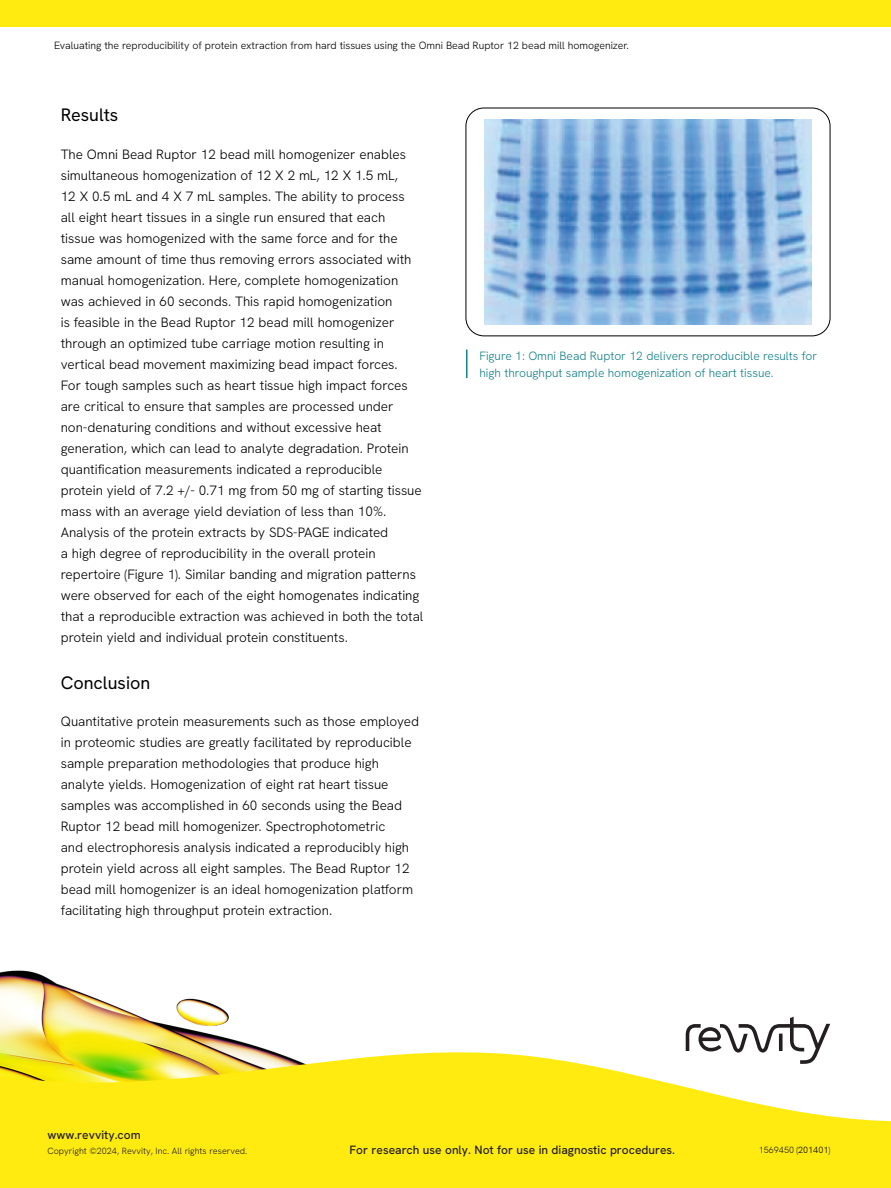
<style>
.page{position:relative;width:891px;height:1188px;background:#fff}
.page>*{position:absolute;margin:0;border:0;box-sizing:border-box;transform-origin:0 0}
.Sub_Head{font:18px "Hanken Grotesk";color:#000}
.Body_Copy{font:300 13.5px/21px "Hanken Grotesk";color:#000}
.Captions{font:300 12px/16.5px "Hanken Grotesk";color:#148087}
.t1{font:12px "Hanken Grotesk";color:#231f20}
.t2{font:300 10.5px "Hanken Grotesk";color:#000}
.t3{font:300 9px "Hanken Grotesk";color:#231f20}
.s1{color:#000}
</style>
<div class="page">
<img style="left:0;top:970px;width:265px;height:79px">
<svg style="left:0;top:1049px;width:891px;height:139px;background:#fcec2f"></svg>
<div style="left:0;top:0;width:891px;height:26px;background:#ffeb0f"></div>
<svg style="left:686px;top:1017px;width:144px;height:47px"></svg>
<img style="left:484px;top:119px;width:328px;height:205px">
<div style="left:466px;top:108px;width:364px;height:228px;border:1px solid #000;border-radius:18px"></div>
<svg style="left:466px;top:350px;width:1px;height:28px"></svg>
<p class="t2" style="left:54px;top:39px;width:577px">Evaluating the reproducibility of protein extraction from hard tissues using the Omni Bead Ruptor 12 bead mill homogenizer.</p>
<p class="Sub_Head" style="left:61px;top:103px;width:59px">Results</p>
<p class="Body_Copy" style="left:61px;top:143px;width:364px">The Omni Bead Ruptor 12 bead mill homogenizer enables simultaneous homogenization of 12 X 2 mL, 12 X 1.5 mL,<br>12 X 0.5 mL and 4 X 7 mL samples. The ability to process<br>all eight heart tissues in a single run ensured that each<br>tissue was homogenized with the same force and for the same amount of time thus removing errors associated with manual homogenization. Here, complete homogenization was achieved in 60 seconds. This rapid homogenization<br>is feasible in the Bead Ruptor 12 bead mill homogenizer through an optimized tube carriage motion resulting in vertical bead movement maximizing bead impact forces.<br>For tough samples such as heart tissue high impact forces are critical to ensure that samples are processed under non-denaturing conditions and without excessive heat generation, which can lead to analyte degradation. Protein quantification measurements indicated a reproducible protein yield of 7.2 +/- 0.71 mg from 50 mg of starting tissue mass with an average yield deviation of less than 10%.<br>Analysis of the protein extracts by SDS-PAGE indicated<br>a high degree of reproducibility in the overall protein repertoire (Figure 1). Similar banding and migration patterns were observed for each of the eight homogenates indicating that a reproducible extraction was achieved in both the total protein yield and individual protein constituents.</p>
<p class="Sub_Head" style="left:61px;top:671px;width:91px">Conclusion</p>
<p class="Body_Copy" style="left:61px;top:711px;width:360px">Quantitative protein measurements such as those employed in proteomic studies are greatly facilitated by reproducible sample preparation methodologies that produce high analyte yields. Homogenization of eight rat heart tissue samples was accomplished in 60 seconds using the Bead Ruptor 12 bead mill homogenizer. Spectrophotometric<br>and electrophoresis analysis indicated a reproducibly high protein yield across all eight samples. The Bead Ruptor 12 bead mill homogenizer is an ideal homogenization platform facilitating high throughput protein extraction.</p>
<p class="Captions" style="left:479px;top:347px;width:339px">Figure 1: Omni Bead Ruptor 12 delivers reproducible results for high throughput sample homogenization of heart tissue.</p>
<p class="t1" style="left:47px;top:1127px;width:95px">www.revvity.com</p>
<p class="t3" style="left:47px;top:1145px;width:202px">Copyright ©2024, Revvity, Inc. All rights reserved.</p>
<p class="t1" style="left:350px;top:1142px;width:327px">For research use only. Not for use in diagnostic procedures.</p>
<p class="t3" style="left:759px;top:1144px;width:73px">1569450 (<span class="s1">201401</span>)</p>
</div>
